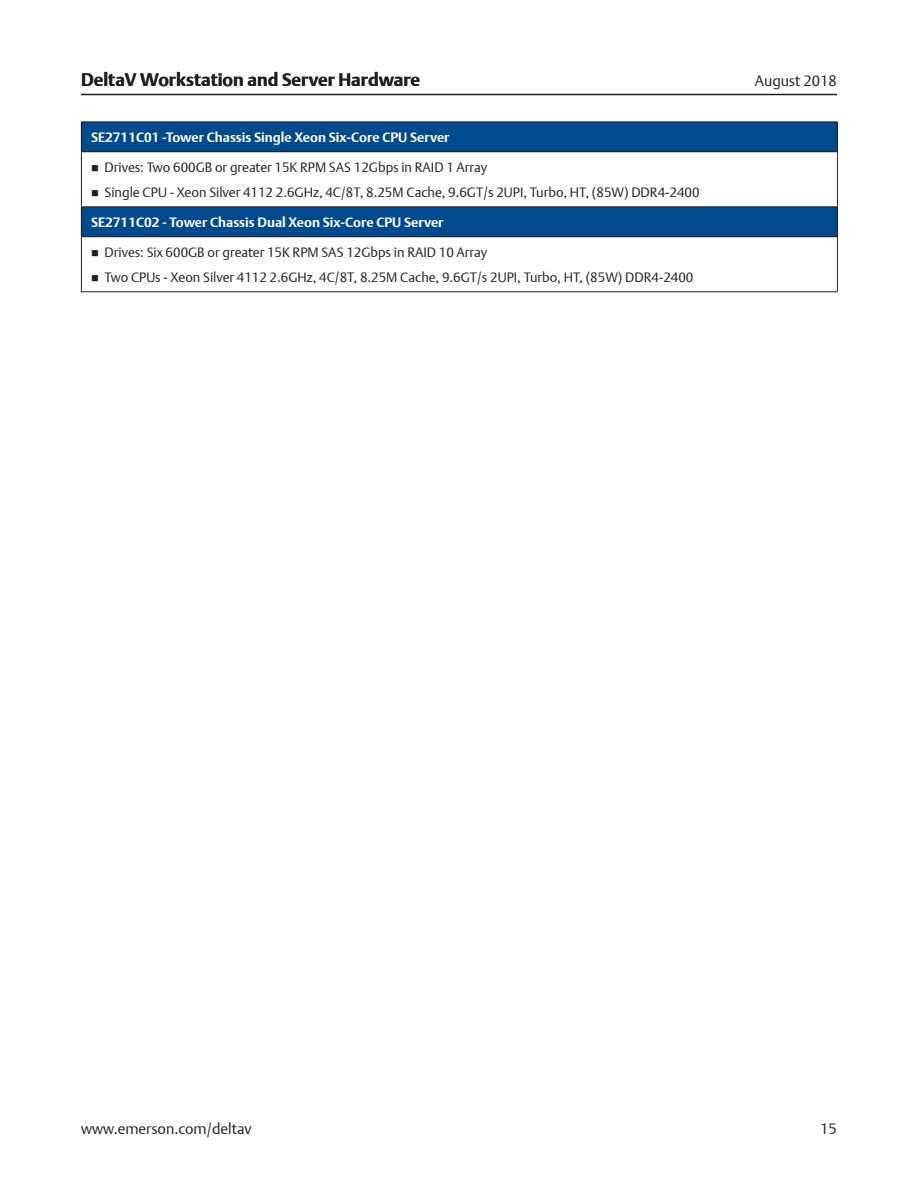
<style>
.page{position:relative;width:918px;height:1188px;background:#fff}
.page>*{position:absolute;margin:0;border:0;box-sizing:border-box;transform-origin:0 0}
.t1{font:700 18px "DTL Argo T";color:#231f20}
.t2{font:15px "DTL Argo T Light";color:#231f20}
.t3{font:13.5px "DTL Argo T Light";color:#231f20}
.Body_Text{font:700 13.5px "DTL Argo T";color:#fff}
</style>
<div class="page">
<hr style="left:81px;top:94px;width:756px;height:1px;background:#231f20">
<div style="left:81px;top:122px;width:756px;height:30px;background:#004a8d"></div>
<div style="left:81px;top:207px;width:756px;height:30px;background:#004a8d"></div>
<hr style="left:81px;top:152px;width:1px;height:54px;background:#231f20">
<hr style="left:837px;top:152px;width:1px;height:54px;background:#231f20">
<hr style="left:81px;top:237px;width:1px;height:54px;background:#231f20">
<hr style="left:837px;top:237px;width:1px;height:54px;background:#231f20">
<hr style="left:81px;top:291px;width:757px;height:1px;background:#231f20">
<hr style="left:81px;top:122px;width:757px;height:1px;background:#231f20">
<svg style="left:81px;top:122px;width:1px;height:29px"></svg>
<svg style="left:837px;top:122px;width:1px;height:29px"></svg>
<hr style="left:81px;top:151px;width:757px;height:1px;background:#231f20">
<hr style="left:81px;top:206px;width:757px;height:1px;background:#231f20">
<svg style="left:81px;top:207px;width:1px;height:29px"></svg>
<svg style="left:837px;top:207px;width:1px;height:29px"></svg>
<hr style="left:81px;top:236px;width:757px;height:1px;background:#231f20">
<h1 class="t1" style="left:81px;top:69px;width:341px">DeltaV Workstation and Server Hardware</h1>
<p class="Body_Text" style="left:91px;top:129px;width:360px">SE2711C01 -Tower Chassis Single Xeon Six-Core CPU Server</p>
<p class="t3" style="left:105px;top:159px;width:384px">Drives: Two 600GB or greater 15K RPM SAS 12Gbps in RAID 1 Array</p>
<p class="t3" style="left:105px;top:184px;width:597px">Single CPU - Xeon Silver 4112 2.6GHz, 4C/8T, 8.25M Cache, 9.6GT/s 2UPI, Turbo, HT, (85W) DDR4-2400</p>
<p class="Body_Text" style="left:91px;top:214px;width:354px">SE2711C02 - Tower Chassis Dual Xeon Six-Core CPU Server</p>
<p class="t3" style="left:105px;top:244px;width:384px">Drives: Six 600GB or greater 15K RPM SAS 12Gbps in RAID 10 Array</p>
<p class="t3" style="left:105px;top:269px;width:590px">Two CPUs - Xeon Silver 4112 2.6GHz, 4C/8T, 8.25M Cache, 9.6GT/s 2UPI, Turbo, HT, (85W) DDR4-2400</p>
<p class="t2" style="left:755px;top:72px;width:84px">August 2018</p>
<p class="t2" style="left:81px;top:1120px;width:172px">www.emerson.com/deltav</p>
<p class="t2" style="left:820px;top:1120px;width:18px">15</p>
</div>
